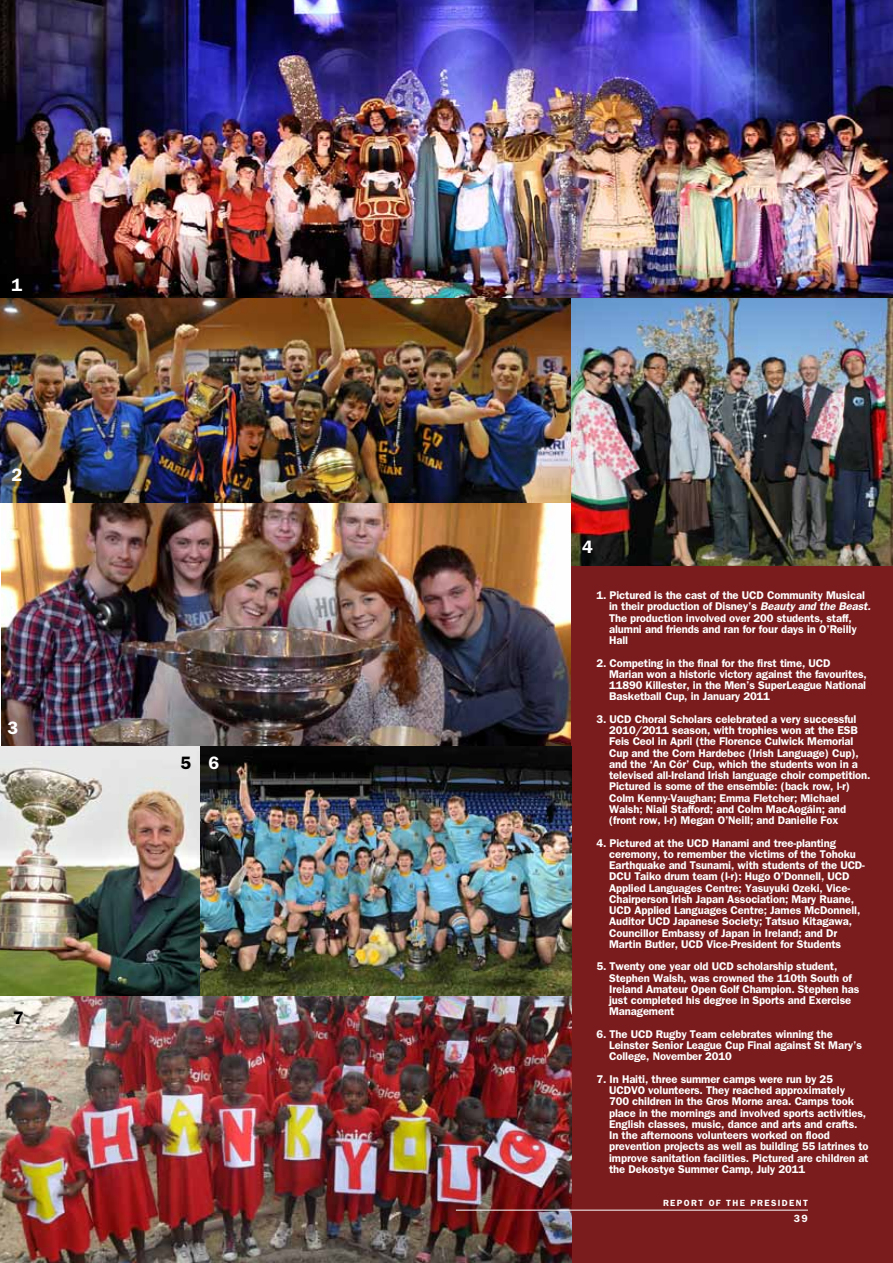
<style>
.page{position:relative;width:893px;height:1263px;background:#fff}
.page>*{position:absolute;margin:0;border:0;box-sizing:border-box;transform-origin:0 0}
.t1{font:600 18px "Franklin Gothic";color:#fff}
.t2{font:600 18px "Franklin Gothic";color:#000}
.t3{font:600 11.25px/11.2px "Franklin Gothic";letter-spacing:-.01em;color:#fff}
.t4{font:600 10.5px "Franklin Gothic";color:#fff}
.t5{font:600 9px "Franklin Gothic";letter-spacing:.15em;color:#fff}
.s1{font-style:italic}
</style>
<div class="page">
<img style="left:0;top:298px;width:571px;height:965px">
<div style="left:571px;top:566px;width:322px;height:697px;background:#7a1c1d"></div>
<img style="left:0;top:0;width:893px;height:298px">
<img style="left:571px;top:298px;width:322px;height:268px">
<hr style="left:456px;top:1210px;width:352px;height:1px;background:#fff">
<h1 class="t1" style="left:11px;top:274px;width:12px">1</h1>
<h1 class="t1" style="left:11px;top:464px;width:12px">2</h1>
<h1 class="t1" style="left:7px;top:717px;width:12px">3</h1>
<h1 class="t2" style="left:13px;top:1007px;width:12px">7</h1>
<h1 class="t2" style="left:180px;top:752px;width:12px">5</h1>
<h1 class="t1" style="left:208px;top:752px;width:12px">6</h1>
<h1 class="t1" style="left:582px;top:536px;width:12px">4</h1>
<p class="t3" style="left:609px;top:590px;width:263px;text-indent:-13px">1. Pictured is the cast of the UCD Community Musical in their production of Disney’s <span class="s1">Beauty and the Beast.<br></span>The production involved over 200 students, staff, alumni and friends and ran for four days in O’Reilly Hall</p>
<p class="t3" style="left:609px;top:657px;width:259px;text-indent:-13px">2. Competing in the final for the first time, UCD Marian won a historic victory against the favourites, 11890 Killester, in the Men’s SuperLeague National Basketball Cup, in January 2011</p>
<p class="t3" style="left:609px;top:713px;width:263px;text-indent:-13px">3. UCD Choral Scholars celebrated a very successful 2010/2011 season, with trophies won at the ESB Feis Ceol in April (the Florence Culwick Memorial Cup and the Corn Hardebec (Irish Language) Cup), and the ‘An Cór’ Cup, which the students won in a televised all-Ireland Irish language choir competition.<br>Pictured is some of the ensemble: (back row, l-r)<br>Colm Kenny-Vaughan; Emma Fletcher; Michael Walsh; Niall Stafford; and Colm MacAogáin; and (front row, l-r) Megan O’Neill; and Danielle Fox</p>
<p class="t3" style="left:609px;top:837px;width:257px;text-indent:-13px">4. Pictured at the UCD Hanami and tree-planting ceremony, to remember the victims of the Tohoku Earthquake and Tsunami, with students of the UCD-DCU Taiko drum team (l-r): Hugo O’Donnell, UCD Applied Languages Centre; Yasuyuki Ozeki, Vice-Chairperson Irish Japan Association; Mary Ruane, UCD Applied Languages Centre; James McDonnell, Auditor UCD Japanese Society; Tatsuo Kitagawa, Councillor Embassy of Japan in Ireland; and Dr Martin Butler, UCD Vice-President for Students</p>
<p class="t3" style="left:609px;top:961px;width:252px;text-indent:-13px">5. Twenty one year old UCD scholarship student, Stephen Walsh, was crowned the 110th South of Ireland Amateur Open Golf Champion. Stephen has just completed his degree in Sports and Exercise Management</p>
<p class="t3" style="left:609px;top:1028px;width:254px;text-indent:-13px">6. The UCD Rugby Team celebrates winning the<br>Leinster Senior League Cup Final against St Mary’s<br>College, November 2010</p>
<p class="t3" style="left:609px;top:1073px;width:261px;text-indent:-13px">7. In Haiti, three summer camps were run by 25<br>UCDVO volunteers. They reached approximately<br>700 children in the Gros Morne area. Camps took place in the mornings and involved sports activities, English classes, music, dance and arts and crafts.<br>In the afternoons volunteers worked on flood prevention projects as well as building 55 latrines to improve sanitation facilities. Pictured are children at the Dekostye Summer Camp, July 2011</p>
<p class="t5" style="left:663px;top:1197px;width:146px">REPORT OF THE PRESIDENT</p>
<p class="t4" style="left:794px;top:1212px;width:16px">39</p>
</div>
